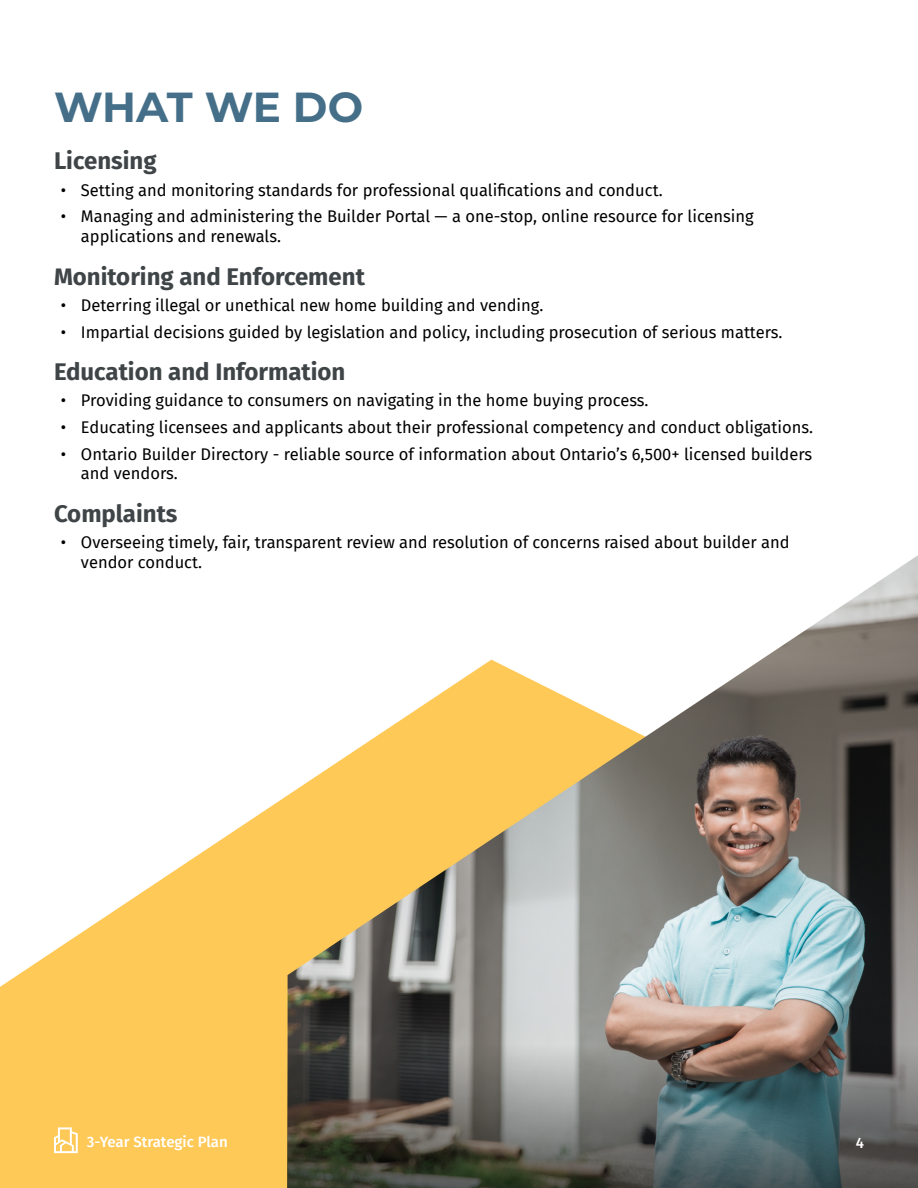
<style>
.page{position:relative;width:918px;height:1188px;background:#fff}
.page>*{position:absolute;margin:0;border:0;box-sizing:border-box;transform-origin:0 0}
.t1{font:700 42px "Montserrat";letter-spacing:-.015em;color:#456f89}
.t2{font:700 24px "Fira Sans";color:#3f4447}
.t3{font:16.5px/19.8px "Fira Sans";color:#000}
.t4{font:500 15px "Fira Sans";color:#fff}
</style>
<div class="page">
<svg style="left:0;top:795px;width:288px;height:393px;fill:#ffc958"></svg>
<img style="left:288px;top:555px;width:630px;height:458px">
<img style="left:288px;top:1013px;width:630px;height:175px">
<svg style="left:54px;top:1127px;width:24px;height:27px"></svg>
<h1 class="t1" style="left:54px;top:79px;width:311px">WHAT WE DO</h1>
<h2 class="t2" style="left:54px;top:141px;width:104px">Licensing</h2>
<p class="t3" style="left:61px;top:180px;width:603px">• Setting and monitoring standards for professional qualifications and conduct.</p>
<p class="t3" style="left:81px;top:206px;width:674px;text-indent:-20px">• Managing and administering the Builder Portal — a one-stop, online resource for licensing applications and renewals.</p>
<h2 class="t2" style="left:54px;top:256px;width:312px">Monitoring and Enforcement</h2>
<p class="t3" style="left:61px;top:295px;width:484px">• Deterring illegal or unethical new home building and vending.</p>
<p class="t3" style="left:61px;top:322px;width:723px">• Impartial decisions guided by legislation and policy, including prosecution of serious matters.</p>
<h2 class="t2" style="left:54px;top:351px;width:293px">Education and Information</h2>
<p class="t3" style="left:61px;top:390px;width:589px">• Providing guidance to consumers on navigating in the home buying process.</p>
<p class="t3" style="left:61px;top:417px;width:754px">• Educating licensees and applicants about their professional competency and conduct obligations.</p>
<p class="t3" style="left:81px;top:443px;width:733px;text-indent:-20px">• Ontario Builder Directory - reliable source of information about Ontario’s 6,500+ licensed builders and vendors.</p>
<h2 class="t2" style="left:54px;top:493px;width:125px">Complaints</h2>
<p class="t3" style="left:81px;top:532px;width:710px;text-indent:-20px">• Overseeing timely, fair, transparent review and resolution of concerns raised about builder and vendor conduct.</p>
<p class="t4" style="left:87px;top:1129px;width:142px">3-Year Strategic Plan</p>
<p class="t4" style="left:856px;top:1131px;width:10px">4</p>
</div>
